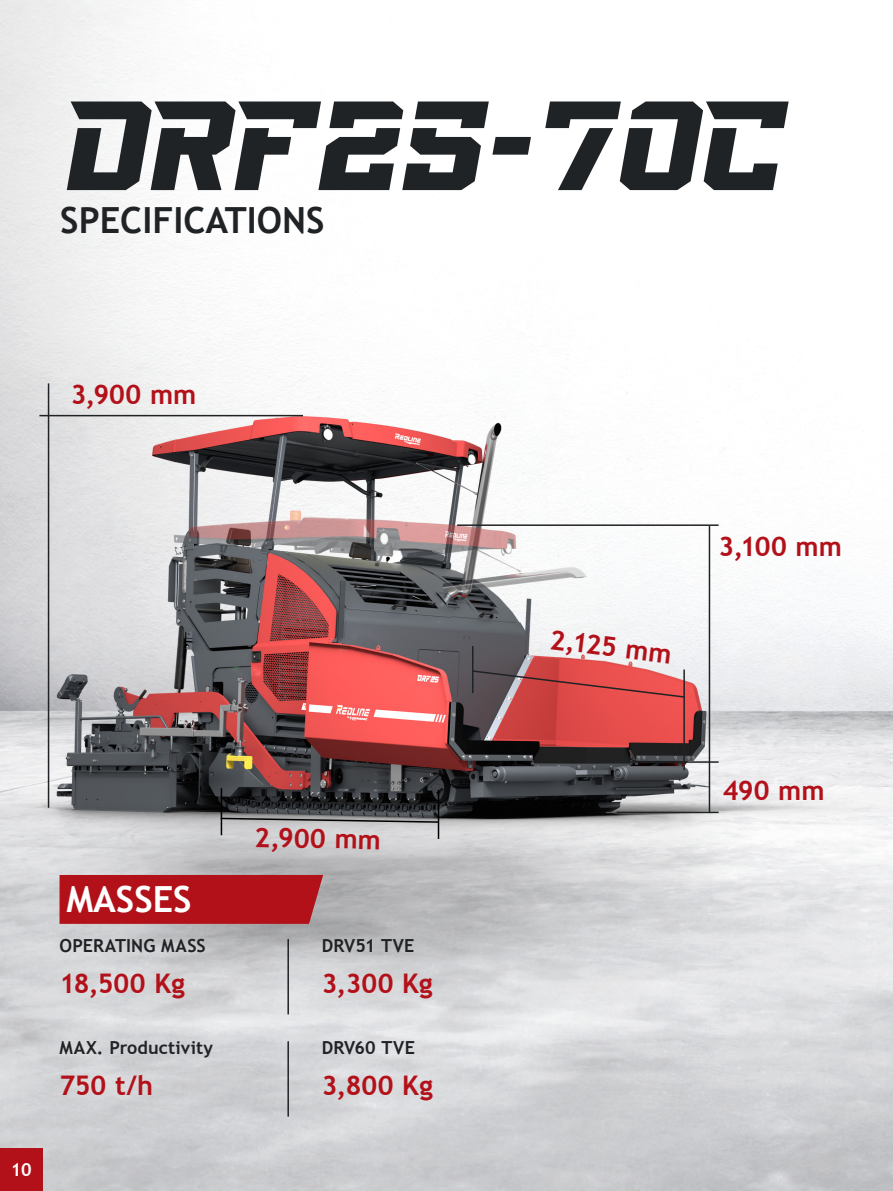
<style>
.page{position:relative;width:893px;height:1191px;background:#fff}
.page>*{position:absolute;margin:0;border:0;box-sizing:border-box;transform-origin:0 0}
.Heading{font:italic 151.2px "Falcon Sport Two";color:#202325}
.Heading-2{font:700 36px "Trebuchet MS";color:#202325}
.Heading-3{font:700 36px "Trebuchet MS";color:#fff}
.Heading-4{font:700 27px "Trebuchet MS";color:#b3111a}
.Heading-5{font:700 18px "Trebuchet MS";letter-spacing:.005em;color:#202325}
.t1{font:700 18px "Trebuchet MS";color:#fff}
</style>
<div class="page">
<img style="left:0;top:0;width:893px;height:1191px">
<div style="left:0;top:1148px;width:43px;height:43px;background:#b3111a"></div>
<div style="left:60px;top:875px;width:263px;height:49px;background:#b3111a"></div>
<hr style="left:287px;top:939px;width:2px;height:75px;background:#202325">
<hr style="left:287px;top:1041px;width:2px;height:75px;background:#202325">
<div style="left:49px;top:782px;width:22px;height:6px;background:#fff;opacity:.75"></div>
<hr style="left:39px;top:415px;width:264px;height:1px;background:#202325">
<hr style="left:457px;top:524px;width:262px;height:2px;background:#202325">
<svg style="left:470px;top:669px;width:216px;height:29px;background:#bd5454"></svg>
<hr style="left:48px;top:383px;width:1px;height:425px;background:#202325">
<hr style="left:709px;top:526px;width:1px;height:287px;background:#202325">
<hr style="left:472px;top:646px;width:1px;height:47px;background:#202325">
<hr style="left:683px;top:669px;width:2px;height:101px;background:#202325">
<hr style="left:221px;top:788px;width:1px;height:47px;background:#000">
<hr style="left:438px;top:790px;width:1px;height:49px;background:#000">
<hr style="left:598px;top:761px;width:121px;height:2px;background:#202325">
<hr style="left:617px;top:811px;width:102px;height:2px;background:#202325">
<svg style="left:219px;top:817px;width:221px;height:6px"></svg>
<p class="Heading" style="left:60px;top:75px;width:721px">DRF25-70C</p>
<p class="Heading-2" style="left:60px;top:198px;width:266px">SPECIFICATIONS</p>
<p class="Heading-4" style="left:71px;top:377px;width:127px">3,900 mm</p>
<p class="t1" style="left:11px;top:1158px;width:23px">10</p>
<p class="Heading-3" style="left:66px;top:876px;width:127px">MASSES</p>
<p class="Heading-5" style="left:60px;top:934px;width:148px">OPERATING MASS</p>
<p class="Heading-4" style="left:60px;top:966px;width:127px">18,500 Kg</p>
<p class="Heading-5" style="left:60px;top:1036px;width:155px">MAX. Productivity</p>
<p class="Heading-4" style="left:60px;top:1068px;width:95px">750 t/h</p>
<p class="Heading-4" style="left:255px;top:820px;width:128px;rotate:1deg">2,900 mm</p>
<p class="Heading-5" style="left:322px;top:934px;width:94px">DRV51 TVE</p>
<p class="Heading-4" style="left:322px;top:966px;width:113px">3,300 Kg</p>
<p class="Heading-5" style="left:322px;top:1036px;width:95px">DRV60 TVE</p>
<p class="Heading-4" style="left:322px;top:1068px;width:113px">3,800 Kg</p>
<p class="Heading-4" style="left:552px;top:622px;width:124px;rotate:7deg">2,125 mm</p>
<p class="Heading-4" style="left:719px;top:529px;width:125px">3,100 mm</p>
<p class="Heading-4" style="left:723px;top:773px;width:103px">490 mm</p>
</div>
